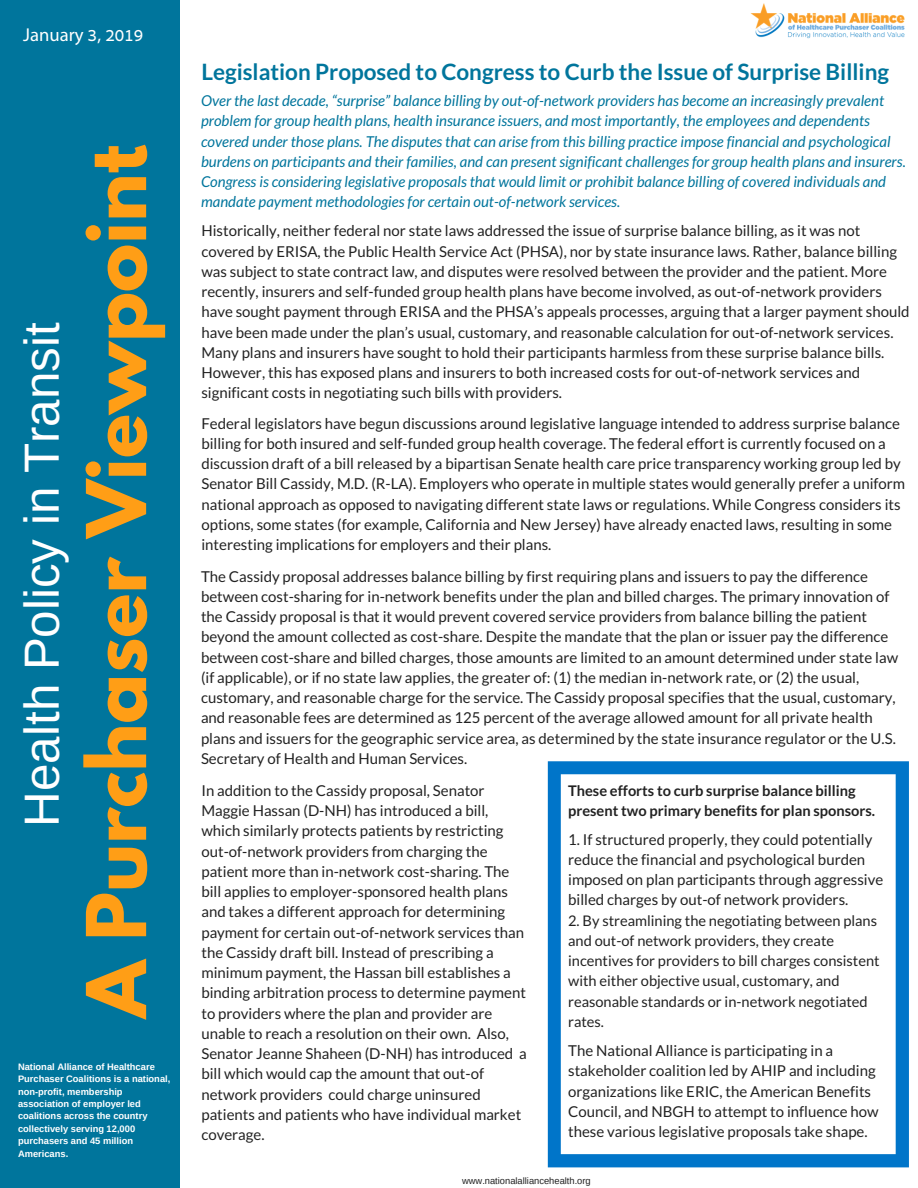
<style>
.page{position:relative;width:918px;height:1188px;background:#00759c}
.page>*{position:absolute;margin:0;border:0;box-sizing:border-box;transform-origin:0 0}
.t1{font:700 73.05px "League Spartan";color:#ff9e16}
.t2{font:49.35px "Arimo";color:#fff}
.t3{font:700 22.5px "Lato";color:#00759c}
.t4{font:18.6px "Myriad Hebrew";color:#fff}
.t5{font:15px/20.2px "Lato";color:#222}
.t6{font:italic 15px/20.2px "Lato";color:#00759c}
.t7{font:14.7px/20.2px "Lato";color:#222}
.t8{font:700 14.7px/20.2px "Lato";color:#222}
.t9{font:700 9.3px/12.3px "Arimo";color:#fff}
.t10{font:9.3px "Arimo";color:#222}
</style>
<div class="page">
<div style="left:181px;top:0;width:737px;height:1188px;background:#fff"></div>
<img style="left:750px;top:3px;width:155px;height:36px">
<svg style="left:548px;top:761px;width:361px;height:406px"></svg>
<p class="t4" style="left:23px;top:24px;width:122px">January 3, 2019</p>
<h2 class="t2" style="left:14px;top:827px;width:506px;rotate:-90deg">Health Policy in Transit</h2>
<h1 class="t1" style="left:80px;top:1018px;width:875px;rotate:-90deg">A Purchaser Viewpoint</h1>
<p class="t9" style="left:18px;top:1060px;width:154px">National Alliance of Healthcare<br>Purchaser Coalitions is a national, non-profit, membership association of employer led coalitions across the country collectively serving 12,000 purchasers and 45 million<br>Americans.</p>
<h3 class="t3" style="left:201px;top:58px;width:689px">Legislation Proposed to Congress to Curb the Issue of Surprise Billing</h3>
<p class="t6" style="left:201px;top:90px;width:706px">Over the last decade, “surprise” balance billing by out-of-network providers has become an increasingly prevalent problem for group health plans, health insurance issuers, and most importantly, the employees and dependents covered under those plans. The disputes that can arise from this billing practice impose financial and psychological burdens on participants and their families, and can present significant challenges for group health plans and insurers.<br>Congress is considering legislative proposals that would limit or prohibit balance billing of covered individuals and mandate payment methodologies for certain out-of-network services.</p>
<p class="t5" style="left:201px;top:220px;width:710px">Historically, neither federal nor state laws addressed the issue of surprise balance billing, as it was not covered by ERISA, the Public Health Service Act (PHSA), nor by state insurance laws. Rather, balance billing was subject to state contract law, and disputes were resolved between the provider and the patient. More recently, insurers and self-funded group health plans have become involved, as out-of-network providers have sought payment through ERISA and the PHSA’s appeals processes, arguing that a larger payment should have been made under the plan’s usual, customary, and reasonable calculation for out-of-network services.<br>Many plans and insurers have sought to hold their participants harmless from these surprise balance bills.<br>However, this has exposed plans and insurers to both increased costs for out-of-network services and significant costs in negotiating such bills with providers.</p>
<p class="t5" style="left:201px;top:413px;width:705px">Federal legislators have begun discussions around legislative language intended to address surprise balance billing for both insured and self-funded group health coverage. The federal effort is currently focused on a discussion draft of a bill released by a bipartisan Senate health care price transparency working group led by Senator Bill Cassidy, M.D. (R-LA). Employers who operate in multiple states would generally prefer a uniform national approach as opposed to navigating different state laws or regulations. While Congress considers its options, some states (for example, California and New Jersey) have already enacted laws, resulting in some interesting implications for employers and their plans.</p>
<p class="t5" style="left:201px;top:566px;width:699px">The Cassidy proposal addresses balance billing by first requiring plans and issuers to pay the difference between cost-sharing for in-network benefits under the plan and billed charges. The primary innovation of the Cassidy proposal is that it would prevent covered service providers from balance billing the patient beyond the amount collected as cost-share. Despite the mandate that the plan or issuer pay the difference between cost-share and billed charges, those amounts are limited to an amount determined under state law (if applicable), or if no state law applies, the greater of: (1) the median in-network rate, or (2) the usual, customary, and reasonable charge for the service. The Cassidy proposal specifies that the usual, customary, and reasonable fees are determined as 125 percent of the average allowed amount for all private health plans and issuers for the geographic service area, as determined by the state insurance regulator or the U.S.<br>Secretary of Health and Human Services.</p>
<p class="t5" style="left:201px;top:780px;width:327px">In addition to the Cassidy proposal, Senator Maggie Hassan (D-NH) has introduced a bill, which similarly protects patients by restricting out-of-network providers from charging the patient more than in-network cost-sharing. The bill applies to employer-sponsored health plans and takes a different approach for determining payment for certain out-of-network services than the Cassidy draft bill. Instead of prescribing a minimum payment, the Hassan bill establishes a binding arbitration process to determine payment to providers where the plan and provider are unable to reach a resolution on their own. Also, Senator Jeanne Shaheen (D-NH) has introduced a bill which would cap the amount that out-of network providers could charge uninsured patients and patients who have individual market coverage.</p>
<p class="t8" style="left:568px;top:780px;width:309px">These efforts to curb surprise balance billing present two primary benefits for plan sponsors.</p>
<p class="t5" style="left:568px;top:829px;width:317px">1. If structured properly, they could potentially reduce the financial and psychological burden imposed on plan participants through aggressive billed charges by out-of network providers.</p>
<p class="t7" style="left:568px;top:910px;width:313px">2. By streamlining the negotiating between plans and out-of network providers, they create incentives for providers to bill charges consistent with either objective usual, customary, and reasonable standards or in-network negotiated rates.</p>
<p class="t5" style="left:568px;top:1040px;width:312px">The National Alliance is participating in a stakeholder coalition led by AHIP and including organizations like ERIC, the American Benefits Council, and NBGH to attempt to influence how these various legislative proposals take shape.</p>
<p class="t10" style="left:462px;top:1175px;width:130px">www.nationalalliancehealth.org</p>
</div>
